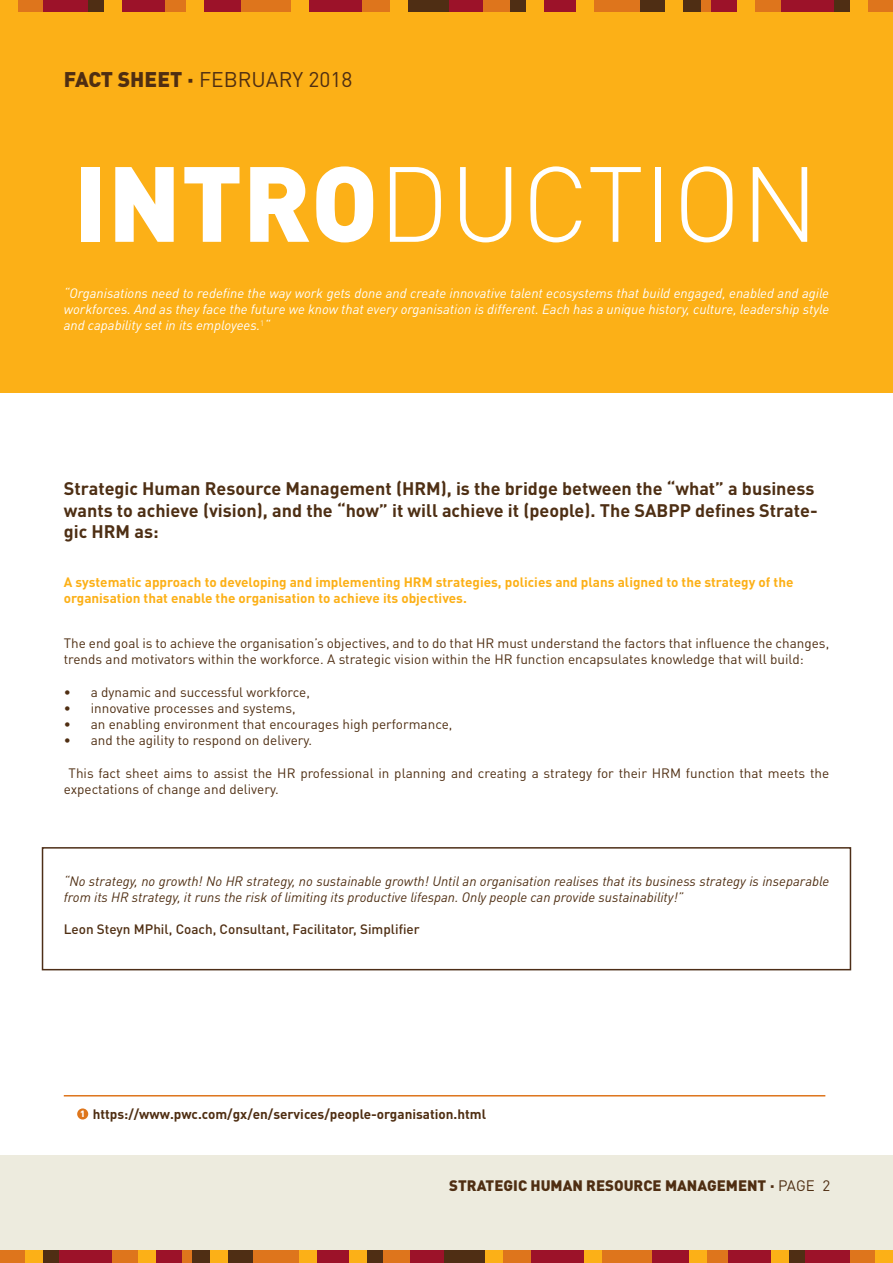
<style>
.page{position:relative;width:893px;height:1263px;background:#fff}
.page>*{position:absolute;margin:0;border:0;box-sizing:border-box;transform-origin:0 0}
.t1{font:300 105px "DIN Pro";color:#fff}
.t2{font:21px "DIN Pro";color:#4f2e12}
.t3{font:700 18px/21.6px "DIN Pro";color:#4e2f14}
.t4{font:900 15px "DIN Pro";color:#4f2e12}
.t5{font:15px "DIN Pro";color:#4f2e12}
.t6{font:13.5px/16.2px "DIN Pro";color:#4f2e12}
.t7{font:italic 13.5px/16.2px "DIN Pro";color:#fff;text-align:justify}
.t8{font:italic 13.5px/16.2px "DIN Pro";color:#4f2e12}
.t9{font:700 13.5px/16.2px "DIN Pro";color:#fcb017}
.t10{font:700 13.5px "DIN Pro";color:#4f2e12}
.t11{font:500 13.5px "DIN Pro";color:#4f2e12}
.s1{font-weight:900}
.s2{font-weight:900;font-size:9px;color:#fff}
.s3{font-weight:400}
</style>
<div class="page">
<div style="left:866px;top:0;width:27px;height:13px;background:#de751c"></div>
<div style="left:240px;top:0;width:53px;height:13px;background:#de751c"></div>
<div style="left:591px;top:0;width:62px;height:13px;background:#de751c"></div>
<div style="left:482px;top:0;width:29px;height:13px;background:#de751c"></div>
<div style="left:14px;top:0;width:30px;height:13px;background:#de751c"></div>
<div style="left:160px;top:0;width:29px;height:13px;background:#de751c"></div>
<div style="left:754px;top:0;width:29px;height:13px;background:#de751c"></div>
<div style="left:362px;top:0;width:29px;height:13px;background:#de751c"></div>
<div style="left:543px;top:0;width:36px;height:13px;background:#9c1229"></div>
<div style="left:204px;top:0;width:36px;height:13px;background:#9c1229"></div>
<div style="left:447px;top:0;width:36px;height:13px;background:#9c1229"></div>
<div style="left:44px;top:0;width:46px;height:13px;background:#9c1229"></div>
<div style="left:119px;top:0;width:46px;height:13px;background:#9c1229"></div>
<div style="left:781px;top:0;width:54px;height:13px;background:#9c1229"></div>
<div style="left:308px;top:0;width:54px;height:13px;background:#9c1229"></div>
<div style="left:640px;top:0;width:61px;height:13px;background:#4f2e14"></div>
<div style="left:709px;top:0;width:30px;height:13px;background:#9c1229"></div>
<div style="left:406px;top:0;width:42px;height:13px;background:#4f2e14"></div>
<div style="left:89px;top:0;width:17px;height:13px;background:#4f2e14"></div>
<div style="left:510px;top:0;width:17px;height:13px;background:#4f2e14"></div>
<div style="left:834px;top:0;width:17px;height:13px;background:#4f2e14"></div>
<div style="left:0;top:0;width:17px;height:13px;background:#fcb017"></div>
<div style="left:187px;top:0;width:17px;height:13px;background:#fcb017"></div>
<div style="left:738px;top:0;width:17px;height:13px;background:#fcb017"></div>
<div style="left:665px;top:0;width:18px;height:13px;background:#fcb017"></div>
<div style="left:577px;top:0;width:17px;height:13px;background:#fcb017"></div>
<div style="left:390px;top:0;width:17px;height:13px;background:#fcb017"></div>
<div style="left:104px;top:0;width:18px;height:13px;background:#fcb017"></div>
<div style="left:526px;top:0;width:17px;height:13px;background:#fcb017"></div>
<div style="left:850px;top:0;width:17px;height:13px;background:#fcb017"></div>
<div style="left:291px;top:0;width:17px;height:13px;background:#fcb017"></div>
<div style="left:702px;top:0;width:9px;height:13px;background:#de751c"></div>
<div style="left:0;top:1250px;width:26px;height:13px;background:#de751c"></div>
<div style="left:600px;top:1250px;width:53px;height:13px;background:#de751c"></div>
<div style="left:240px;top:1250px;width:62px;height:13px;background:#de751c"></div>
<div style="left:381px;top:1250px;width:30px;height:13px;background:#de751c"></div>
<div style="left:849px;top:1250px;width:30px;height:13px;background:#de751c"></div>
<div style="left:704px;top:1250px;width:29px;height:13px;background:#de751c"></div>
<div style="left:110px;top:1250px;width:29px;height:13px;background:#de751c"></div>
<div style="left:502px;top:1250px;width:29px;height:13px;background:#de751c"></div>
<div style="left:314px;top:1250px;width:36px;height:13px;background:#9c1229"></div>
<div style="left:653px;top:1250px;width:36px;height:13px;background:#9c1229"></div>
<div style="left:410px;top:1250px;width:36px;height:13px;background:#9c1229"></div>
<div style="left:803px;top:1250px;width:46px;height:13px;background:#9c1229"></div>
<div style="left:728px;top:1250px;width:46px;height:13px;background:#9c1229"></div>
<div style="left:58px;top:1250px;width:54px;height:13px;background:#9c1229"></div>
<div style="left:531px;top:1250px;width:54px;height:13px;background:#9c1229"></div>
<div style="left:191px;top:1250px;width:62px;height:13px;background:#4f2e14"></div>
<div style="left:154px;top:1250px;width:29px;height:13px;background:#9c1229"></div>
<div style="left:444px;top:1250px;width:43px;height:13px;background:#4f2e14"></div>
<div style="left:787px;top:1250px;width:17px;height:13px;background:#4f2e14"></div>
<div style="left:366px;top:1250px;width:17px;height:13px;background:#4f2e14"></div>
<div style="left:42px;top:1250px;width:17px;height:13px;background:#4f2e14"></div>
<div style="left:876px;top:1250px;width:17px;height:13px;background:#fcb017"></div>
<div style="left:689px;top:1250px;width:17px;height:13px;background:#fcb017"></div>
<div style="left:138px;top:1250px;width:17px;height:13px;background:#fcb017"></div>
<div style="left:210px;top:1250px;width:18px;height:13px;background:#fcb017"></div>
<div style="left:299px;top:1250px;width:17px;height:13px;background:#fcb017"></div>
<div style="left:486px;top:1250px;width:17px;height:13px;background:#fcb017"></div>
<div style="left:771px;top:1250px;width:18px;height:13px;background:#fcb017"></div>
<div style="left:349px;top:1250px;width:18px;height:13px;background:#fcb017"></div>
<div style="left:26px;top:1250px;width:17px;height:13px;background:#fcb017"></div>
<div style="left:585px;top:1250px;width:17px;height:13px;background:#fcb017"></div>
<div style="left:182px;top:1250px;width:9px;height:13px;background:#de751c"></div>
<div style="left:0;top:13px;width:893px;height:93px;background:#fcb017"></div>
<div style="left:0;top:1155px;width:893px;height:95px;background:#edebde"></div>
<div style="left:0;top:99px;width:893px;height:294px;background:#fcb017"></div>
<div style="left:42px;top:847px;width:809px;height:123px;border:2px solid #4d2e17"></div>
<hr style="left:64px;top:1095px;width:761px;height:1px;background:#de751c">
<div style="left:77px;top:1108px;width:11px;height:11px;background:#de761c;border-radius:50%"></div>
<h2 class="t2" style="left:64px;top:65px;width:290px"><span class="s1">FACT SHEET ·</span> FEBRUARY 2018</h2>
<h1 class="t1" style="left:74px;top:132px;width:746px"><span class="s1">INTRO</span>DUCTION</h1>
<p class="t7" style="left:64px;top:284px;width:767px">“Organisations need to redefine the way work gets done and create innovative talent ecosystems that build engaged, enabled and agile workforces. And as they face the future we know that every organisation is different. Each has a unique history, culture, leadership style and capability set in its employees.<sup>1</sup>“</p>
<h3 class="t3" style="left:64px;top:477px;width:755px">Strategic Human Resource Management (HRM), is the bridge between the “what” a business wants to achieve (vision), and the “how” it will achieve it (people). The SABPP defines Strate&shy;gic HRM as:</h3>
<p class="t9" style="left:64px;top:573px;width:731px">A systematic approach to developing and implementing HRM strategies, policies and plans aligned to the strategy of the organisation that enable the organisation to achieve its objectives.</p>
<p class="t6" style="left:64px;top:635px;width:767px">The end goal is to achieve the organisation’s objectives, and to do that HR must understand the factors that influence the changes, trends and motivators within the workforce. A strategic vision within the HR function encapsulates knowledge that will build:</p>
<p class="t6" style="left:64px;top:683px;width:248px">• a dynamic and successful workforce,</p>
<p class="t6" style="left:64px;top:699px;width:233px">• innovative processes and systems,</p>
<p class="t6" style="left:64px;top:716px;width:390px">• an enabling environment that encourages high performance,</p>
<p class="t6" style="left:64px;top:732px;width:250px">• and the agility to respond on delivery.</p>
<p class="t6" style="left:64px;top:764px;width:767px;text-indent:5px">This fact sheet aims to assist the HR professional in planning and creating a strategy for their HRM function that meets the expectations of change and delivery.</p>
<p class="t8" style="left:64px;top:871px;width:767px">“No strategy, no growth! No HR strategy, no sustainable growth! Until an organisation realises that its business strategy is inseparable from its HR strategy, it runs the risk of limiting its productive lifespan. Only people can provide sustainability!”</p>
<p class="t11" style="left:64px;top:920px;width:357px">Leon Steyn MPhil, Coach, Consultant, Facilitator, Simplifier</p>
<p class="t10" style="left:80px;top:1105px;width:407px"><span class="s2">1</span> https://www.pwc.com/gx/en/services/people-organisation.html</p>
<p class="t4" style="left:449px;top:1175px;width:367px">STRATEGIC HUMAN RESOURCE MANAGEMENT · <span class="s3">PAGE</span></p>
<p class="t5" style="left:822px;top:1175px;width:9px">2</p>
</div>
